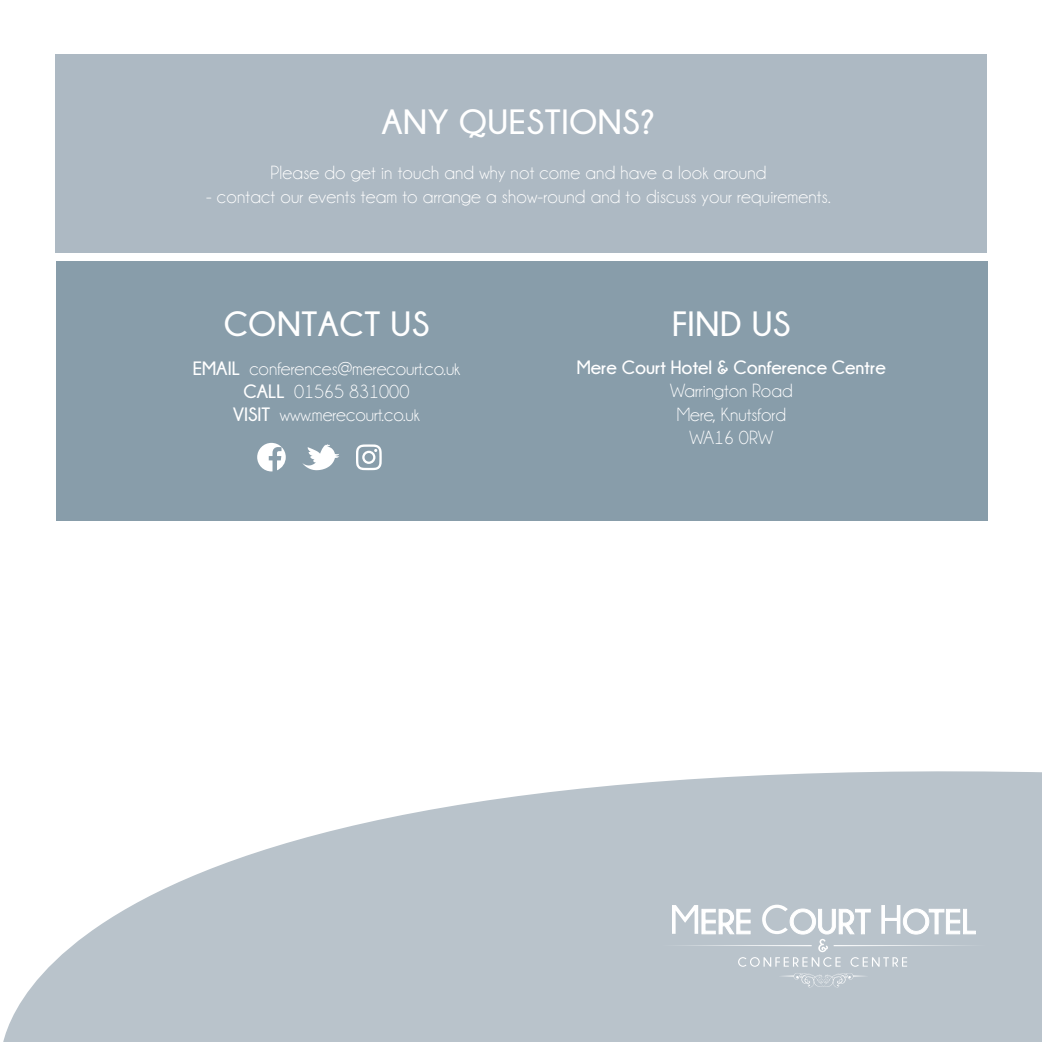
<style>
.page{position:relative;width:1042px;height:1042px;background:#fff}
.page>*{position:absolute;margin:0;border:0;box-sizing:border-box;transform-origin:0 0}
.t1{font:700 35px "Champagne&Limousines";letter-spacing:.02em;color:#fff}
.t2{font:19.25px/23.1px "Champagne&Limousines";letter-spacing:.01em;color:#fff;text-align:center}
.t3{font:700 19.25px "Champagne&Limousines";color:#fff}
.s1{font-weight:700}
</style>
<div class="page">
<div style="left:56px;top:262px;width:931px;height:259px;background:#889daa"></div>
<div style="left:55px;top:55px;width:932px;height:198px;background:#adb9c3"></div>
<svg style="left:3px;top:771px;width:1039px;height:271px;fill:#b9c3cb"></svg>
<svg style="left:660px;top:904px;width:327px;height:84px"></svg>
<svg style="left:302px;top:444px;width:37px;height:26px"></svg>
<svg style="left:257px;top:443px;width:29px;height:28px"></svg>
<svg style="left:356px;top:444px;width:26px;height:26px"></svg>
<h1 class="t1" style="left:382px;top:103px;width:274px">ANY QUESTIONS?</h1>
<p class="t2" style="left:270px;top:162px;width:497px">Please do get in touch and why not come and have a look around</p>
<p class="t2" style="left:206px;top:185px;width:626px">- contact our events team to arrange a show-round and to discuss your requirements.</p>
<h1 class="t1" style="left:224px;top:304px;width:207px">CONTACT US</h1>
<p class="t2" style="left:193px;top:357px;width:269px"><span class="s1">EMAIL</span> conferences@merecourt.co.uk<br><span class="s1">CALL</span> 01565 831000<br><span class="s1">VISIT</span> www.merecourt.co.uk</p>
<h1 class="t1" style="left:672px;top:304px;width:120px">FIND US</h1>
<p class="t3" style="left:577px;top:357px;width:311px">Mere Court Hotel &amp; Conference Centre</p>
<p class="t2" style="left:670px;top:380px;width:124px">Warrington Road<br>Mere, Knutsford<br>WA16 0RW</p>
</div>
